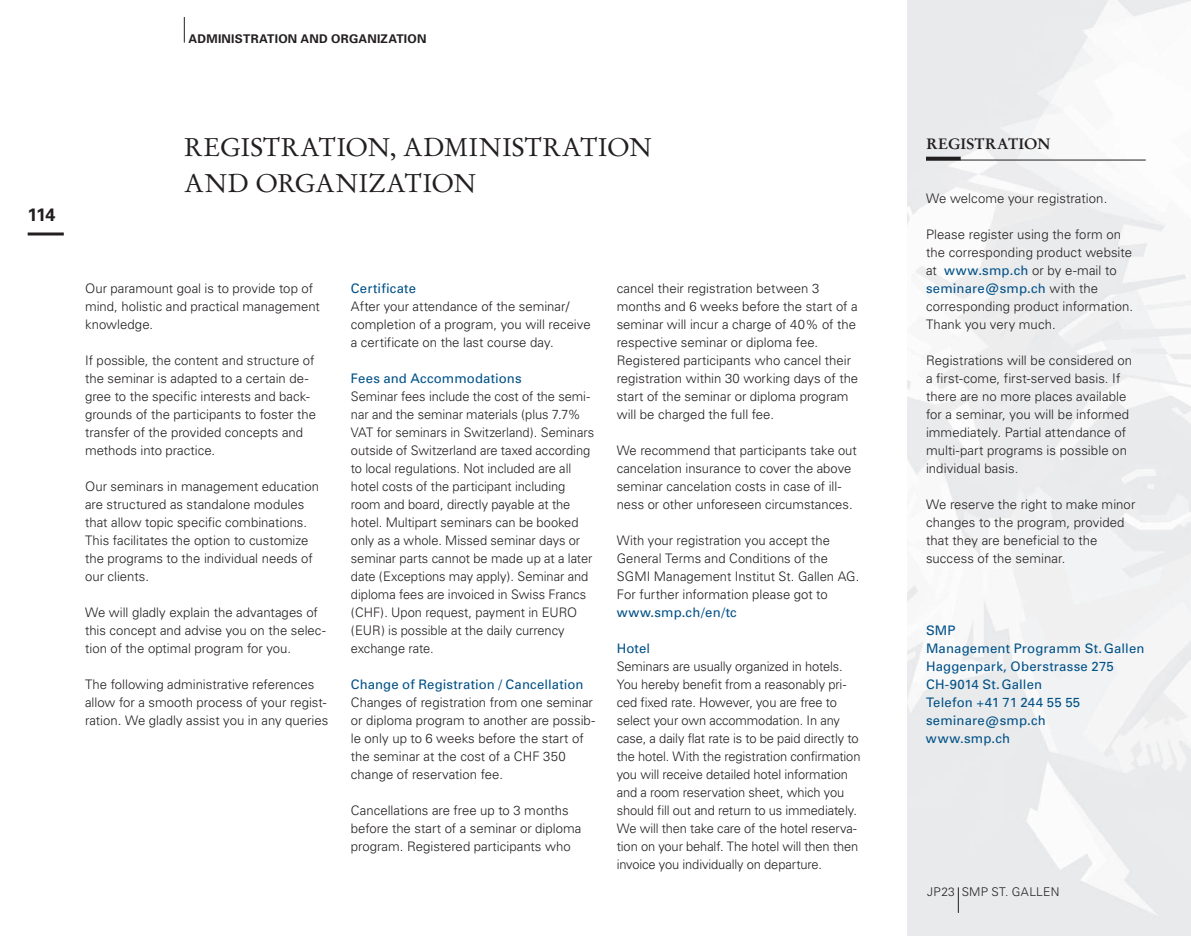
<style>
.page{position:relative;width:1191px;height:936px;background:#fff}
.page>*{position:absolute;margin:0;border:0;box-sizing:border-box;transform-origin:0 0}
.t1{font:25.5px/36px "Stempel Garamond";letter-spacing:.005em;color:#231f20}
.t2{font:700 18px "Univers";color:#231f20}
.t3{font:700 15px "Stempel Garamond";color:#231f20}
.t4{font:300 13.2px/18px "Univers";color:#231f20}
.t5{font:13.2px/18px "Univers";letter-spacing:.01em;color:#005187}
.t6{font:700 12px "Univers";letter-spacing:.02em;color:#231f20}
.t7{font:300 12px "Univers";letter-spacing:.02em;color:#231f20}
.s1{font-weight:400;color:#005187}
</style>
<div class="page">
<img style="left:907px;top:0;width:284px;height:415px">
<img style="left:907px;top:415px;width:284px;height:520px">
<svg style="left:184px;top:17px;width:1px;height:26px"></svg>
<hr style="left:28px;top:232px;width:36px;height:3px;background:#231f20">
<hr style="left:926px;top:160px;width:219px;height:1px;background:#231f20">
<hr style="left:926px;top:157px;width:34px;height:3px;background:#231f20">
<svg style="left:958px;top:887px;width:1px;height:25px"></svg>
<p class="t6" style="left:189px;top:31px;width:239px">ADMINISTRATION AND ORGANIZATION</p>
<h2 class="t2" style="left:28px;top:204px;width:29px">114</h2>
<h1 class="t1" style="left:184px;top:129px;width:469px">REGISTRATION, ADMINISTRATION<br>AND ORGANIZATION</h1>
<p class="t4" style="left:85px;top:279px;width:236px">Our paramount goal is to provide top of mind, holistic and practical management knowledge.</p>
<p class="t4" style="left:85px;top:351px;width:232px">If possible, the content and structure of the seminar is adapted to a certain de&shy;gree to the specific interests and back&shy;grounds of the participants to foster the transfer of the provided concepts and methods into practice.</p>
<p class="t4" style="left:85px;top:477px;width:235px">Our seminars in management education are structured as standalone modules that allow topic specific combinations.<br>This facilitates the option to customize the programs to the individual needs of our clients.</p>
<p class="t4" style="left:85px;top:603px;width:242px">We will gladly explain the advantages of this concept and advise you on the selec&shy;tion of the optimal program for you.</p>
<p class="t4" style="left:85px;top:675px;width:245px">The following administrative references allow for a smooth process of your regist&shy;ration. We gladly assist you in any queries</p>
<p class="t5" style="left:351px;top:279px;width:67px">Certificate</p>
<p class="t4" style="left:351px;top:297px;width:241px">After your attendance of the seminar/ completion of a program, you will receive a certificate on the last course day.</p>
<p class="t5" style="left:351px;top:369px;width:172px">Fees and Accommodations</p>
<p class="t4" style="left:351px;top:387px;width:245px">Seminar fees include the cost of the semi&shy;nar and the seminar materials (plus 7.7% VAT for seminars in Switzerland). Seminars outside of Switzerland are taxed according to local regulations. Not included are all hotel costs of the participant including room and board, directly payable at the hotel. Multipart seminars can be booked only as a whole. Missed seminar days or seminar parts cannot be made up at a later date (Exceptions may apply). Seminar and diploma fees are invoiced in Swiss Francs (CHF). Upon request, payment in EURO (EUR) is possible at the daily currency exchange rate.</p>
<p class="t5" style="left:351px;top:675px;width:234px">Change of Registration / Cancellation</p>
<p class="t4" style="left:351px;top:693px;width:246px">Changes of registration from one seminar or diploma program to another are possib&shy;le only up to 6 weeks before the start of the seminar at the cost of a CHF 350 change of reservation fee.</p>
<p class="t4" style="left:351px;top:801px;width:232px">Cancellations are free up to 3 months before the start of a seminar or diploma program. Registered participants who</p>
<p class="t4" style="left:617px;top:279px;width:243px">cancel their registration between 3 months and 6 weeks before the start of a seminar will incur a charge of 40% of the respective seminar or diploma fee.<br>Registered participants who cancel their registration within 30 working days of the start of the seminar or diploma program will be charged the full fee.</p>
<p class="t4" style="left:617px;top:441px;width:242px">We recommend that participants take out cancelation insurance to cover the above seminar cancelation costs in case of ill&shy;ness or other unforeseen circumstances.</p>
<p class="t4" style="left:617px;top:531px;width:244px">With your registration you accept the General Terms and Conditions of the SGMI Management Institut St. Gallen AG.<br>For further information please got to</p>
<p class="t5" style="left:617px;top:603px;width:121px">www.smp.ch/en/tc</p>
<p class="t5" style="left:617px;top:639px;width:35px">Hotel</p>
<p class="t4" style="left:617px;top:657px;width:245px">Seminars are usually organized in hotels.<br>You hereby benefit from a reasonably pri&shy;ced fixed rate. However, you are free to select your own accommodation. In any case, a daily flat rate is to be paid directly to the hotel. With the registration confirmation you will receive detailed hotel information and a room reservation sheet, which you should fill out and return to us immediately.<br>We will then take care of the hotel reserva&shy;tion on your behalf. The hotel will then then invoice you individually on departure.</p>
<p class="t3" style="left:926px;top:134px;width:126px">REGISTRATION</p>
<p class="t4" style="left:926px;top:189px;width:183px">We welcome your registration.</p>
<p class="t4" style="left:926px;top:225px;width:209px">Please register using the form on the corresponding product website at <span class="s1">www.smp.ch</span> or by e-mail to <span class="s1">seminare@smp.ch</span> with the corresponding product information.<br>Thank you very much.</p>
<p class="t4" style="left:926px;top:351px;width:208px">Registrations will be considered on a first-come, first-served basis. If there are no more places available for a seminar, you will be informed immediately. Partial attendance of multi-part programs is possible on individual basis.</p>
<p class="t4" style="left:926px;top:495px;width:211px">We reserve the right to make minor changes to the program, provided that they are beneficial to the success of the seminar.</p>
<p class="t5" style="left:926px;top:621px;width:220px">SMP<br>Management Programm St. Gallen<br>Haggenpark, Oberstrasse 275<br>CH-9014 St. Gallen<br>Telefon +41 71 244 55 55 seminare@smp.ch<br>www.smp.ch</p>
<p class="t7" style="left:927px;top:884px;width:134px">JP23 SMP ST. GALLEN</p>
</div>
